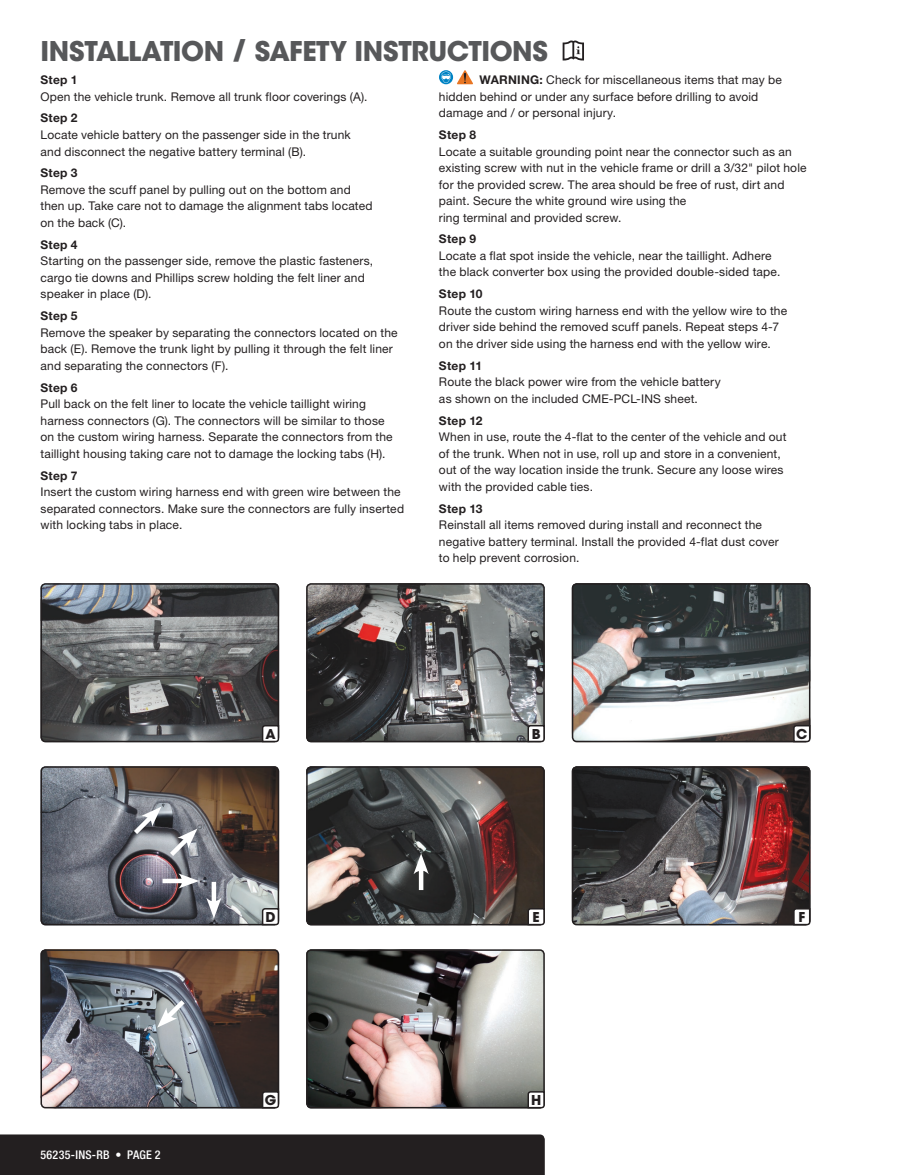
<style>
.page{position:relative;width:905px;height:1175px;background:#fff}
.page>*{position:absolute;margin:0;border:0;box-sizing:border-box;transform-origin:0 0}
.t1{font:700 27px "ITC Avant Garde Std";letter-spacing:-.015em;color:#57585a}
.t2{font:700 13.5px "ITC Avant Garde Std";color:#231f20}
.t3{font:12px/16.5px "Helvetica Neue LT Std";letter-spacing:.01em;color:#231f20}
.t4{font:700 12px "Helvetica Neue LT Std";letter-spacing:.025em;color:#231f20}
.t5{font:500 condensed 12px "Helvetica Neue LT Std";letter-spacing:.02em;color:#fff}
.s1{font-weight:700}
</style>
<div class="page">
<img style="left:43px;top:586px;width:233px;height:153px">
<div style="left:40px;top:583px;width:239px;height:159px;border:2px solid #231f20;border-radius:4px"></div>
<img style="left:309px;top:583px;width:235px;height:156px">
<div style="left:306px;top:583px;width:238px;height:159px;border:2px solid #231f20;border-radius:4px"></div>
<img style="left:574px;top:584px;width:236px;height:155px">
<div style="left:571px;top:583px;width:239px;height:159px;border:2px solid #231f20;border-radius:4px"></div>
<img style="left:43px;top:769px;width:233px;height:153px">
<div style="left:40px;top:766px;width:239px;height:159px;border:2px solid #231f20;border-radius:4px"></div>
<img style="left:307px;top:766px;width:237px;height:159px">
<div style="left:306px;top:766px;width:238px;height:159px;border:2px solid #231f20;border-radius:4px"></div>
<img style="left:574px;top:767px;width:236px;height:155px">
<div style="left:571px;top:766px;width:239px;height:159px;border:2px solid #231f20;border-radius:4px"></div>
<img style="left:43px;top:952px;width:233px;height:153px">
<div style="left:40px;top:949px;width:239px;height:159px;border:2px solid #231f20;border-radius:4px"></div>
<img style="left:307px;top:950px;width:237px;height:158px">
<div style="left:306px;top:949px;width:238px;height:159px;border:2px solid #231f20;border-radius:4px"></div>
<svg style="left:261px;top:724px;width:19px;height:19px"></svg>
<svg style="left:526px;top:724px;width:19px;height:19px"></svg>
<svg style="left:526px;top:1090px;width:19px;height:19px"></svg>
<svg style="left:792px;top:724px;width:19px;height:19px"></svg>
<svg style="left:261px;top:907px;width:19px;height:19px"></svg>
<svg style="left:261px;top:1090px;width:19px;height:19px"></svg>
<svg style="left:526px;top:907px;width:19px;height:19px"></svg>
<svg style="left:792px;top:907px;width:19px;height:19px"></svg>
<svg style="left:562px;top:41px;width:22px;height:19px"></svg>
<svg style="left:129px;top:806px;width:68px;height:54px"></svg>
<div style="left:162px;top:878px;width:24px;height:5px;background:#fff"></div>
<svg style="left:178px;top:873px;width:21px;height:15px"></svg>
<hr style="left:212px;top:882px;width:4px;height:24px;background:#fff">
<svg style="left:206px;top:897px;width:15px;height:21px"></svg>
<hr style="left:419px;top:866px;width:4px;height:24px;background:#fff">
<svg style="left:413px;top:853px;width:15px;height:21px"></svg>
<svg style="left:157px;top:995px;width:32px;height:32px"></svg>
<svg style="left:457px;top:70px;width:16px;height:14px"></svg>
<svg style="left:439px;top:70px;width:14px;height:14px"></svg>
<svg style="left:441px;top:72px;width:10px;height:11px"></svg>
<div style="left:0;top:1134px;width:544px;height:40px;background:#231f20"></div>
<h1 class="t1" style="left:40px;top:33px;width:509px">INSTALLATION / SAFETY INSTRUCTIONS</h1>
<p class="t4" style="left:40px;top:72px;width:39px">Step 1</p>
<p class="t3" style="left:40px;top:88px;width:328px">Open the vehicle trunk. Remove all trunk floor coverings (A).</p>
<p class="t4" style="left:40px;top:111px;width:39px">Step 2</p>
<p class="t3" style="left:40px;top:126px;width:312px">Locate vehicle battery on the passenger side in the trunk and disconnect the negative battery terminal (B).</p>
<p class="t4" style="left:40px;top:166px;width:39px">Step 3</p>
<p class="t3" style="left:40px;top:181px;width:333px">Remove the scuff panel by pulling out on the bottom and then up. Take care not to damage the alignment tabs located on the back (C).</p>
<p class="t4" style="left:40px;top:237px;width:39px">Step 4</p>
<p class="t3" style="left:40px;top:253px;width:334px">Starting on the passenger side, remove the plastic fasteners, cargo tie downs and Phillips screw holding the felt liner and speaker in place (D).</p>
<p class="t4" style="left:40px;top:308px;width:39px">Step 5</p>
<p class="t3" style="left:40px;top:324px;width:358px">Remove the speaker by separating the connectors located on the back (E). Remove the trunk light by pulling it through the felt liner and separating the connectors (F).</p>
<p class="t4" style="left:40px;top:380px;width:39px">Step 6</p>
<p class="t3" style="left:40px;top:395px;width:354px">Pull back on the felt liner to locate the vehicle taillight wiring harness connectors (G). The connectors will be similar to those on the custom wiring harness. Separate the connectors from the taillight housing taking care not to damage the locking tabs (H).</p>
<p class="t4" style="left:40px;top:468px;width:39px">Step 7</p>
<p class="t3" style="left:40px;top:483px;width:365px">Insert the custom wiring harness end with green wire between the separated connectors. Make sure the connectors are fully inserted with locking tabs in place.</p>
<p class="t3" style="left:439px;top:71px;width:344px;text-indent:40px"><span class="s1">WARNING:</span> Check for miscellaneous items that may be hidden behind or under any surface before drilling to avoid damage and / or personal injury.</p>
<p class="t4" style="left:439px;top:127px;width:39px">Step 8</p>
<p class="t3" style="left:439px;top:143px;width:369px">Locate a suitable grounding point near the connector such as an existing screw with nut in the vehicle frame or drill a 3/32" pilot hole for the provided screw. The area should be free of rust, dirt and paint. Secure the white ground wire using the<br>ring terminal and provided screw.</p>
<p class="t4" style="left:439px;top:232px;width:39px">Step 9</p>
<p class="t3" style="left:439px;top:247px;width:343px">Locate a flat spot inside the vehicle, near the taillight. Adhere the black converter box using the provided double-sided tape.</p>
<p class="t4" style="left:439px;top:287px;width:45px">Step 10</p>
<p class="t3" style="left:439px;top:302px;width:350px">Route the custom wiring harness end with the yellow wire to the driver side behind the removed scuff panels. Repeat steps 4-7 on the driver side using the harness end with the yellow wire.</p>
<p class="t4" style="left:439px;top:358px;width:45px">Step 11</p>
<p class="t3" style="left:439px;top:373px;width:283px">Route the black power wire from the vehicle battery as shown on the included CME-PCL-INS sheet.</p>
<p class="t4" style="left:439px;top:413px;width:45px">Step 12</p>
<p class="t3" style="left:439px;top:428px;width:349px">When in use, route the 4-flat to the center of the vehicle and out of the trunk. When not in use, roll up and store in a convenient, out of the way location inside the trunk. Secure any loose wires with the provided cable ties.</p>
<p class="t4" style="left:439px;top:501px;width:45px">Step 13</p>
<p class="t3" style="left:439px;top:516px;width:341px">Reinstall all items removed during install and reconnect the negative battery terminal. Install the provided 4-flat dust cover to help prevent corrosion.</p>
<p class="t2" style="left:265px;top:725px;width:12px">A</p>
<p class="t2" style="left:531px;top:725px;width:10px">B</p>
<p class="t2" style="left:796px;top:725px;width:13px">C</p>
<p class="t5" style="left:40px;top:1147px;width:122px">56235-INS-RB • PAGE 2</p>
<p class="t2" style="left:265px;top:908px;width:12px">D</p>
<p class="t2" style="left:265px;top:1091px;width:13px">G</p>
<p class="t2" style="left:532px;top:908px;width:9px">E</p>
<p class="t2" style="left:798px;top:908px;width:8px">F</p>
<p class="t2" style="left:531px;top:1091px;width:12px">H</p>
</div>
